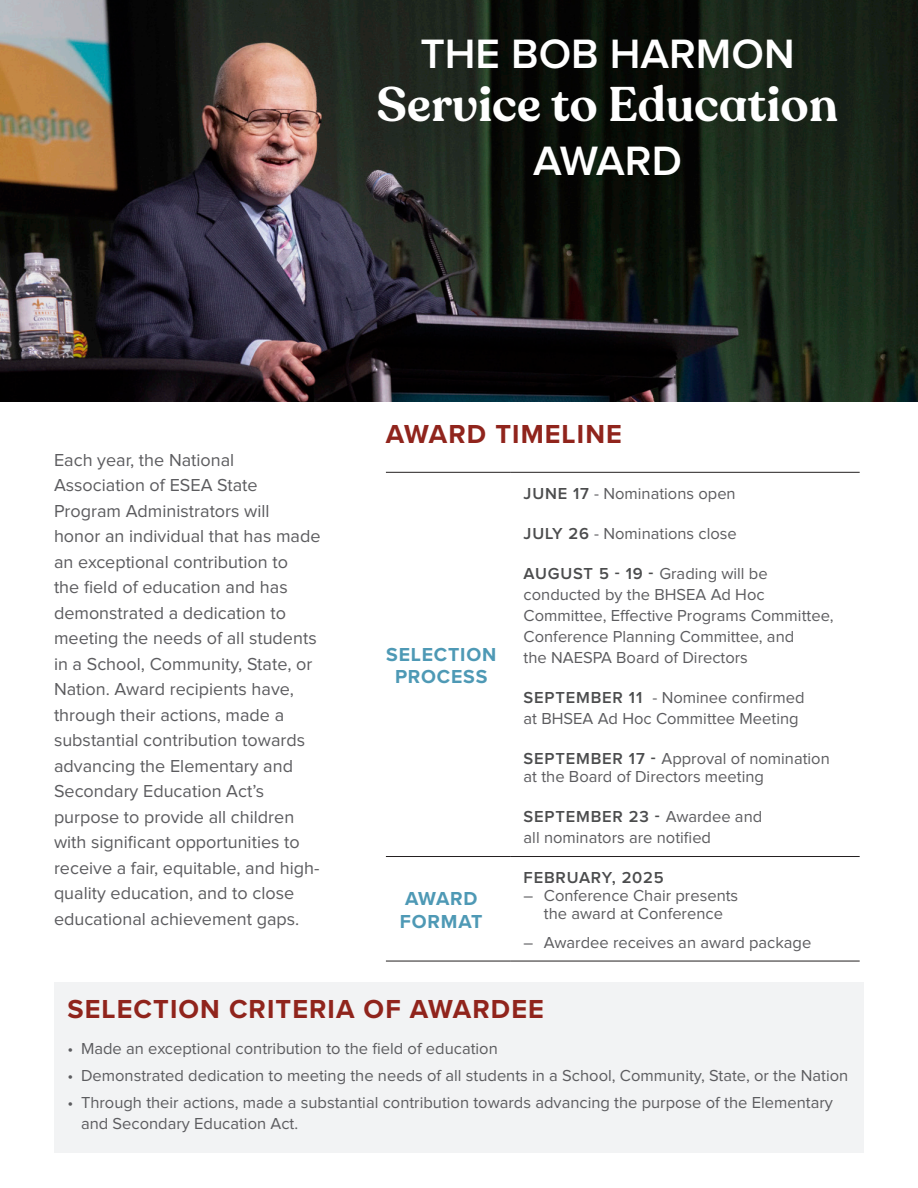
<style>
.page{position:relative;width:918px;height:1188px;background:#fff}
.page>*{position:absolute;margin:0;border:0;box-sizing:border-box;transform-origin:0 0}
.t1{font:600 48.15px "Recoleta Alt";letter-spacing:.005em;color:#fff}
.t2{font:600 42.6px "Proxima Nova";color:#fff}
.t3{font:700 27px "Proxima Nova";letter-spacing:.04em;color:#90241c}
.t4{font:700 19.5px/22.5px "Proxima Nova";letter-spacing:.04em;color:#4e99b5;text-align:center}
.t5{font:18px/25.5px "Proxima Nova";color:#5c5c5f}
.t6{font:16.5px/21px "Proxima Nova";color:#5c5c5f}
.t7{font:600 16.5px "Proxima Nova";letter-spacing:.05em;color:#4b4c4d}
.s1{font-weight:600;color:#4b4c4d}
</style>
<div class="page">
<div style="left:54px;top:982px;width:810px;height:170px;background:#f2f3f4"></div>
<img style="left:0;top:0;width:918px;height:402px">
<hr style="left:386px;top:472px;width:124px;height:1px;background:#231f20">
<hr style="left:510px;top:472px;width:350px;height:1px;background:#231f20">
<hr style="left:386px;top:856px;width:124px;height:1px;background:#231f20">
<hr style="left:510px;top:856px;width:350px;height:1px;background:#231f20">
<hr style="left:386px;top:961px;width:124px;height:1px;background:#231f20">
<hr style="left:510px;top:961px;width:350px;height:1px;background:#231f20">
<p class="t2" style="left:420px;top:35px;width:376px">THE BOB HARMON</p>
<p class="t1" style="left:377px;top:75px;width:463px">Service to Education</p>
<p class="t2" style="left:533px;top:141px;width:150px">AWARD</p>
<p class="t5" style="left:54px;top:448px;width:268px">Each year, the National<br>Association of ESEA State<br>Program Administrators will<br>honor an individual that has made an exceptional contribution to<br>the field of education and has demonstrated a dedication to meeting the needs of all students in a School, Community, State, or<br>Nation. Award recipients have, through their actions, made a substantial contribution towards advancing the Elementary and<br>Secondary Education Act’s purpose to provide all children with significant opportunities to receive a fair, equitable, and high&shy;quality education, and to close educational achievement gaps.</p>
<p class="t3" style="left:386px;top:414px;width:237px">AWARD TIMELINE</p>
<p class="t4" style="left:386px;top:643px;width:112px">SELECTION<br>PROCESS</p>
<p class="t4" style="left:400px;top:887px;width:84px;text-align:left">AWARD<br>FORMAT</p>
<p class="t6" style="left:524px;top:484px;width:214px"><span class="s1">JUNE 17</span> - Nominations open</p>
<p class="t6" style="left:524px;top:524px;width:215px"><span class="s1">JULY 26</span> - Nominations close</p>
<p class="t6" style="left:524px;top:564px;width:312px"><span class="s1">AUGUST 5 - 19 -</span> Grading will be conducted by the BHSEA Ad Hoc Committee, Effective Programs Committee, Conference Planning Committee, and<br>the NAESPA Board of Directors</p>
<p class="t6" style="left:524px;top:688px;width:282px"><span class="s1">SEPTEMBER 11</span> - Nominee confirmed at BHSEA Ad Hoc Committee Meeting</p>
<p class="t6" style="left:524px;top:750px;width:308px;line-height:18px"><span class="s1">SEPTEMBER 17 -</span> Approval of nomination at the Board of Directors meeting</p>
<p class="t6" style="left:524px;top:807px;width:240px"><span class="s1">SEPTEMBER 23 -</span> Awardee and all nominators are notified</p>
<p class="t7" style="left:524px;top:870px;width:142px">FEBRUARY, 2025</p>
<p class="t6" style="left:524px;top:887px;width:216px;line-height:18px;text-align:center">– Conference Chair presents the award at Conference</p>
<p class="t6" style="left:524px;top:932px;width:289px">– Awardee receives an award package</p>
<p class="t3" style="left:68px;top:989px;width:478px">SELECTION CRITERIA OF AWARDEE</p>
<p class="t6" style="left:68px;top:1038px;width:432px">• Made an exceptional contribution to the field of education</p>
<p class="t6" style="left:68px;top:1065px;width:782px">• Demonstrated dedication to meeting the needs of all students in a School, Community, State, or the Nation</p>
<p class="t6" style="left:81px;top:1092px;width:754px;text-indent:-14px">• Through their actions, made a substantial contribution towards advancing the purpose of the Elementary and Secondary Education Act.</p>
</div>
